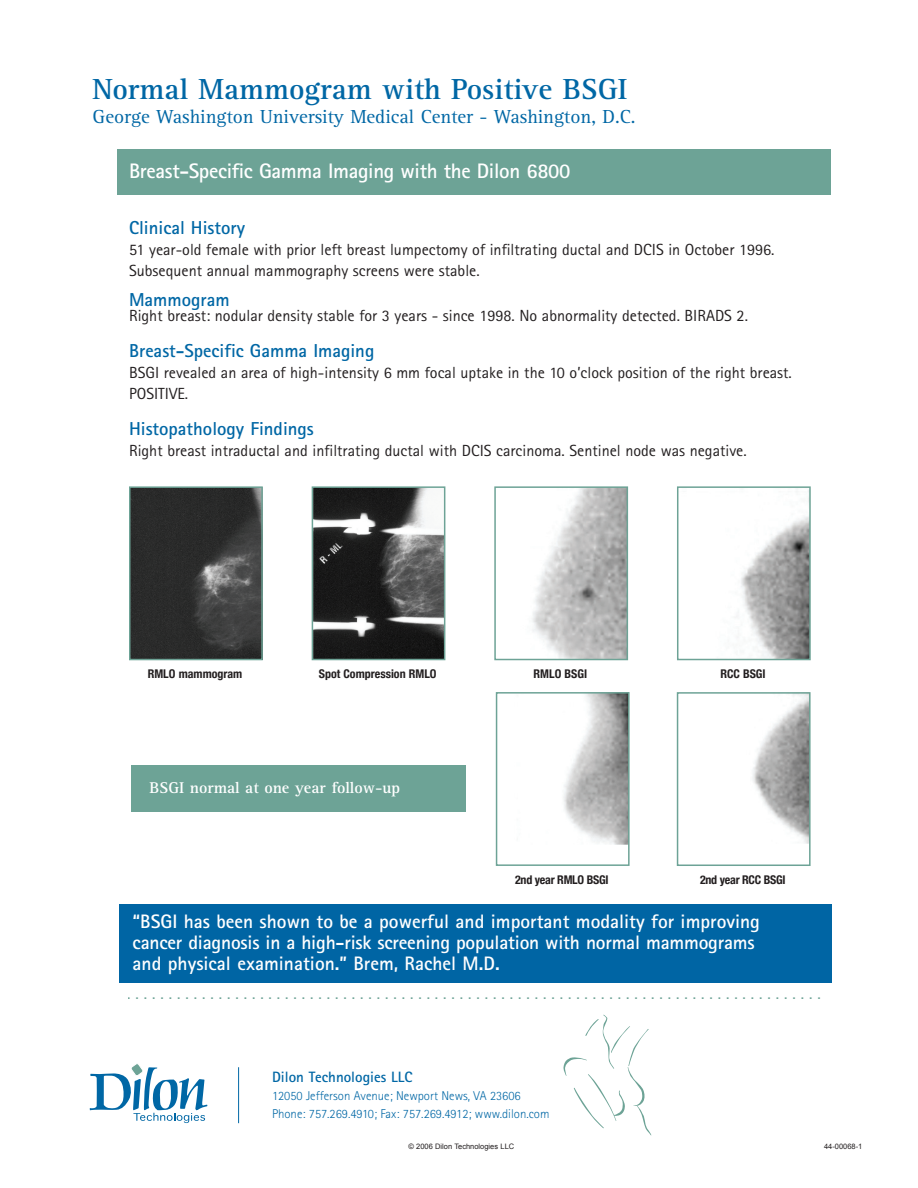
<style>
.page{position:relative;width:918px;height:1188px;background:#fff}
.page>*{position:absolute;margin:0;border:0;box-sizing:border-box;transform-origin:0 0}
.t1{font:700 30px "Rotis Serif";color:#0067a5}
.t2{font:700 21px "Rotis Sans Serif";letter-spacing:-.015em;color:#fff}
.t3{font:700 19.5px/21px "Rotis Sans Serif";color:#fff}
.t4{font:19.5px "Rotis Serif";color:#0067a5}
.t5{font:700 18.75px "Rotis Sans Serif";color:#0067a5}
.t6{font:16.5px "Rotis Sans Serif";color:#6da396}
.t7{font:16.2px/21px "Rotis Sans Serif";color:#231f20}
.t8{font:700 16.2px "Rotis Serif";color:#fff}
.t9{font:700 15px "Rotis Sans Serif";color:#0067a5}
.t10{font:300 12.75px/18px "Rotis Sans Serif";color:#0067a5}
.t11{font:700 condensed 12px "Helvetica Neue";color:#231f20}
.t12{font:700 condensed 12px "Helvetica Neue";letter-spacing:-.025em;color:#231f20}
.t13{font:7.5px "Arial";color:#231f20}
</style>
<div class="page">
<div style="left:117px;top:149px;width:713px;height:45px;background:#6da396"></div>
<svg style="left:90px;top:1064px;width:117px;height:59px"></svg>
<hr style="left:238px;top:1067px;width:1px;height:56px;background:#0067a5">
<svg style="left:564px;top:1015px;width:87px;height:120px"></svg>
<div style="left:119px;top:905px;width:713px;height:78px;background:#0065a4"></div>
<img style="left:132px;top:489px;width:128px;height:168px">
<div style="left:129px;top:486px;width:134px;height:174px;border:2px solid #6da396"></div>
<img style="left:315px;top:489px;width:127px;height:168px">
<div style="left:312px;top:486px;width:133px;height:174px;border:2px solid #6da396"></div>
<img style="left:532px;top:489px;width:93px;height:168px">
<div style="left:494px;top:486px;width:134px;height:174px;border:2px solid #6da396"></div>
<img style="left:736px;top:491px;width:72px;height:166px">
<div style="left:677px;top:486px;width:134px;height:174px;border:2px solid #6da396"></div>
<img style="left:563px;top:695px;width:64px;height:150px">
<div style="left:496px;top:692px;width:134px;height:174px;border:2px solid #6da396"></div>
<img style="left:752px;top:695px;width:56px;height:148px">
<div style="left:677px;top:692px;width:134px;height:174px;border:2px solid #6da396"></div>
<div style="left:131px;top:765px;width:334px;height:47px;background:#6da396"></div>
<h1 class="t1" style="left:92px;top:78px;width:536px">Normal Mammogram with Positive BSGI</h1>
<p class="t4" style="left:92px;top:110px;width:545px">George Washington University Medical Center - Washington, D.C.</p>
<p class="t2" style="left:129px;top:164px;width:443px">Breast-Specific Gamma Imaging with the Dilon 6800</p>
<p class="t5" style="left:129px;top:221px;width:118px">Clinical History</p>
<p class="t7" style="left:129px;top:241px;width:647px">51 year-old female with prior left breast lumpectomy of infiltrating ductal and DCIS in October 1996.<br>Subsequent annual mammography screens were stable.</p>
<p class="t5" style="left:129px;top:293px;width:102px">Mammogram</p>
<p class="t7" style="left:129px;top:307px;width:620px">Right breast: nodular density stable for 3 years - since 1998. No abnormality detected. BIRADS 2.</p>
<p class="t5" style="left:129px;top:344px;width:247px">Breast-Specific Gamma Imaging</p>
<p class="t7" style="left:129px;top:364px;width:664px">BSGI revealed an area of high-intensity 6 mm focal uptake in the 10 o’clock position of the right breast.<br>POSITIVE.</p>
<p class="t5" style="left:129px;top:422px;width:186px">Histopathology Findings</p>
<p class="t7" style="left:129px;top:442px;width:619px">Right breast intraductal and infiltrating ductal with DCIS carcinoma. Sentinel node was negative.</p>
<p class="t11" style="left:148px;top:667px;width:96px">RMLO mammogram</p>
<p class="t11" style="left:319px;top:667px;width:119px">Spot Compression RMLO</p>
<p class="t11" style="left:534px;top:667px;width:55px">RMLO BSGI</p>
<p class="t11" style="left:720px;top:667px;width:47px">RCC BSGI</p>
<p class="t8" style="left:150px;top:782px;width:252px">BSGI normal at one year follow-up</p>
<p class="t12" style="left:515px;top:873px;width:95px">2nd year RMLO BSGI</p>
<p class="t12" style="left:700px;top:873px;width:87px">2nd year RCC BSGI</p>
<p class="t3" style="left:133px;top:913px;width:629px">“BSGI has been shown to be a powerful and important modality for improving cancer diagnosis in a high-risk screening population with normal mammograms and physical examination.” Brem, Rachel M.D.</p>
<p class="t6" style="left:127px;top:988px;width:695px">....................................................................................</p>
<p class="t9" style="left:272px;top:1071px;width:142px">Dilon Technologies LLC</p>
<p class="t10" style="left:272px;top:1087px;width:279px">12050 Jefferson Avenue; Newport News, VA 23606<br>Phone: 757.269.4910; Fax: 757.269.4912; www.dilon.com</p>
<p class="t13" style="left:408px;top:1142px;width:107px">© 2006 Dilon Technologies LLC</p>
<p class="t13" style="left:824px;top:1142px;width:40px">44-00068-1</p>
</div>
